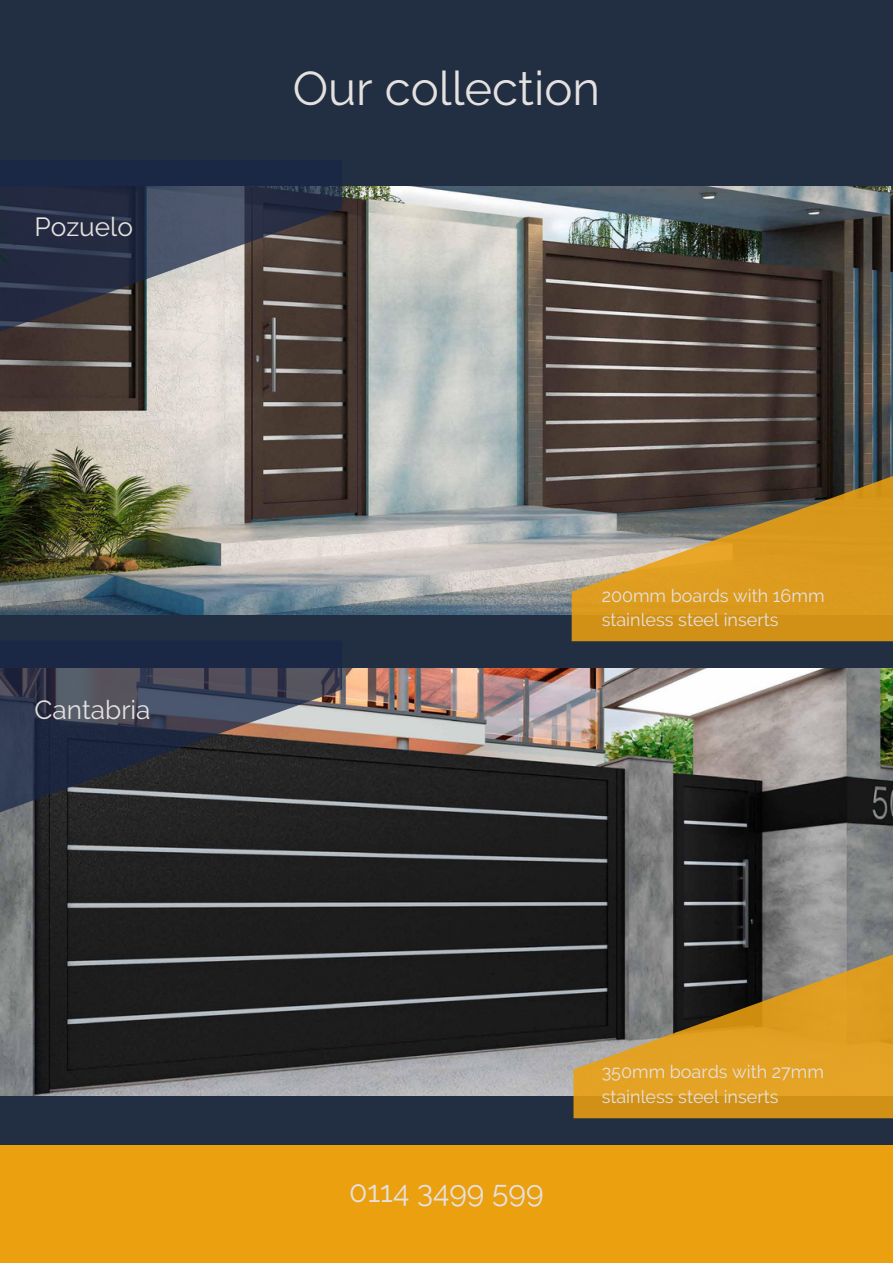
<style>
.page{position:relative;width:893px;height:1264px;background:#fff}
.page>*{position:absolute;margin:0;border:0;box-sizing:border-box;transform-origin:0 0}
.t1{font:47.25px "Raleway";color:#e4e1e0}
.t2{font:30px "Raleway";color:#e4e1e0}
.t3{font:26.25px "Raleway";color:#e4e1e0}
.t4{font:18px/24.8px "Raleway";color:#e4e1e0}
</style>
<div class="page">
<div style="left:0;top:0;width:892px;height:1262px;background:#222f42"></div>
<img style="left:0;top:187px;width:892px;height:427px">
<img style="left:0;top:668px;width:892px;height:427px">
<div style="left:0;top:1145px;width:892px;height:117px;background:#eba010"></div>
<svg style="left:571px;top:426px;width:321px;height:215px;background:#997636"></svg>
<svg style="left:573px;top:905px;width:319px;height:213px;background:#977739"></svg>
<svg style="left:0;top:186px;width:342px;height:186px"></svg>
<svg style="left:0;top:668px;width:342px;height:185px"></svg>
<h3 class="t3" style="left:34px;top:212px;width:100px">Pozuelo</h3>
<h3 class="t3" style="left:34px;top:694px;width:118px">Cantabria</h3>
<h1 class="t1" style="left:292px;top:61px;width:309px">Our collection</h1>
<p class="t4" style="left:601px;top:582px;width:224px">200mm boards with 16mm stainless steel inserts</p>
<h2 class="t2" style="left:349px;top:1173px;width:196px">0114 3499 599</h2>
<p class="t4" style="left:601px;top:1059px;width:224px">350mm boards with 27mm stainless steel inserts</p>
</div>
